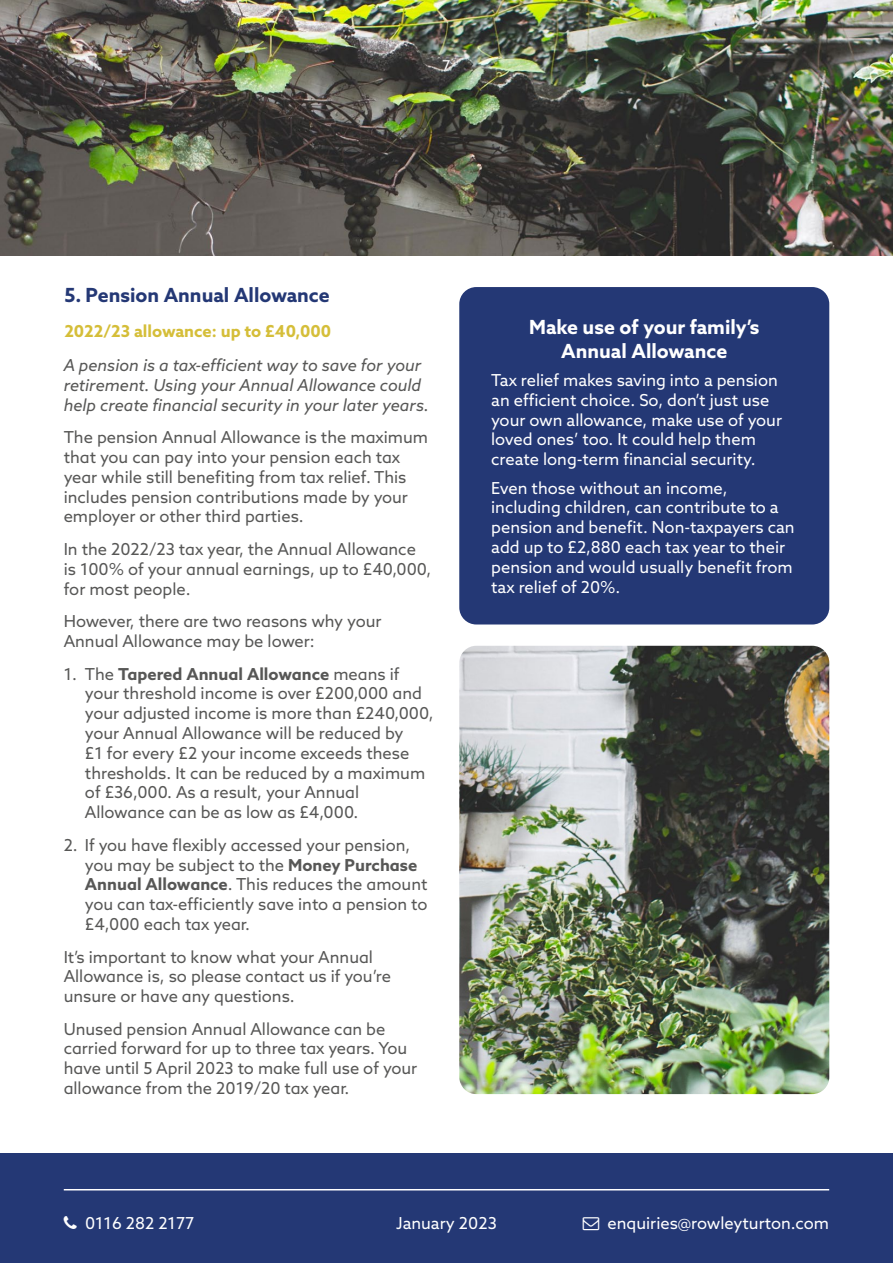
<style>
.page{position:relative;width:893px;height:1263px;background:#fff}
.page>*{position:absolute;margin:0;border:0;box-sizing:border-box;transform-origin:0 0}
.t1{font:700 19.5px/23.4px "Azo Sans";color:#fff;text-align:center}
.t2{font:700 19.5px "Azo Sans";color:#243875}
.t3{font:16.5px/19.8px "Azo Sans";color:#575756}
.t4{font:16.5px/19.8px "Azo Sans";color:#fff}
.t5{font:italic 16.5px/19.8px "Azo Sans";color:#575756}
.t6{font:700 16.5px "Azo Sans";color:#d5be39}
.t7{font:15px "Azo Sans";color:#fff}
.s1{font-weight:700}
</style>
<div class="page">
<img style="left:0;top:0;width:893px;height:255px">
<div style="left:0;top:1153px;width:893px;height:110px;background:#243875"></div>
<hr style="left:64px;top:1189px;width:765px;height:1px;background:#fff">
<div style="left:459px;top:287px;width:370px;height:337px;background:#243875;border-radius:17px"></div>
<img style="left:459px;top:646px;width:370px;height:448px">
<p class="t7" style="left:442px;top:56px;width:10px">7</p>
<p class="t2" style="left:64px;top:283px;width:267px">5. Pension Annual Allowance</p>
<p class="t6" style="left:64px;top:320px;width:268px">2022/23 allowance: up to £40,000</p>
<p class="t5" style="left:64px;top:355px;width:367px">A pension is a tax-efficient way to save for your retirement. Using your Annual Allowance could help create financial security in your later years.</p>
<p class="t3" style="left:64px;top:427px;width:366px">The pension Annual Allowance is the maximum that you can pay into your pension each tax year while still benefiting from tax relief. This includes pension contributions made by your employer or other third parties.</p>
<p class="t3" style="left:64px;top:539px;width:369px">In the 2022/23 tax year, the Annual Allowance is 100% of your annual earnings, up to £40,000, for most people.</p>
<p class="t3" style="left:64px;top:611px;width:319px">However, there are two reasons why your<br>Annual Allowance may be lower:</p>
<p class="t3" style="left:85px;top:663px;width:350px;text-indent:-21px">1. The <span class="s1">Tapered Annual Allowance</span> means if your threshold income is over £200,000 and your adjusted income is more than £240,000, your Annual Allowance will be reduced by<br>£1 for every £2 your income exceeds these thresholds. It can be reduced by a maximum of £36,000. As a result, your Annual Allowance can be as low as £4,000.</p>
<p class="t3" style="left:85px;top:835px;width:344px;text-indent:-21px">2. If you have flexibly accessed your pension, you may be subject to the <span class="s1">Money Purchase Annual Allowance</span>. This reduces the amount you can tax-efficiently save into a pension to £4,000 each tax year.</p>
<p class="t3" style="left:64px;top:946px;width:329px">It’s important to know what your Annual<br>Allowance is, so please contact us if you’re unsure or have any questions.</p>
<p class="t3" style="left:64px;top:1019px;width:355px">Unused pension Annual Allowance can be carried forward for up to three tax years. You have until 5 April 2023 to make full use of your allowance from the 2019/20 tax year.</p>
<p class="t1" style="left:529px;top:315px;width:232px">Make use of your family’s<br>Annual Allowance</p>
<p class="t4" style="left:491px;top:370px;width:292px">Tax relief makes saving into a pension an efficient choice. So, don’t just use your own allowance, make use of your loved ones’ too. It could help them create long-term financial security.</p>
<p class="t4" style="left:491px;top:478px;width:305px">Even those without an income, including children, can contribute to a pension and benefit. Non-taxpayers can add up to £2,880 each tax year to their pension and would usually benefit from tax relief of 20%.</p>
<p class="t4" style="left:85px;top:1213px;width:111px">0116 282 2177</p>
<p class="t4" style="left:607px;top:1213px;width:223px">enquiries@rowleyturton.com</p>
<p class="t4" style="left:396px;top:1213px;width:102px">January 2023</p>
</div>
